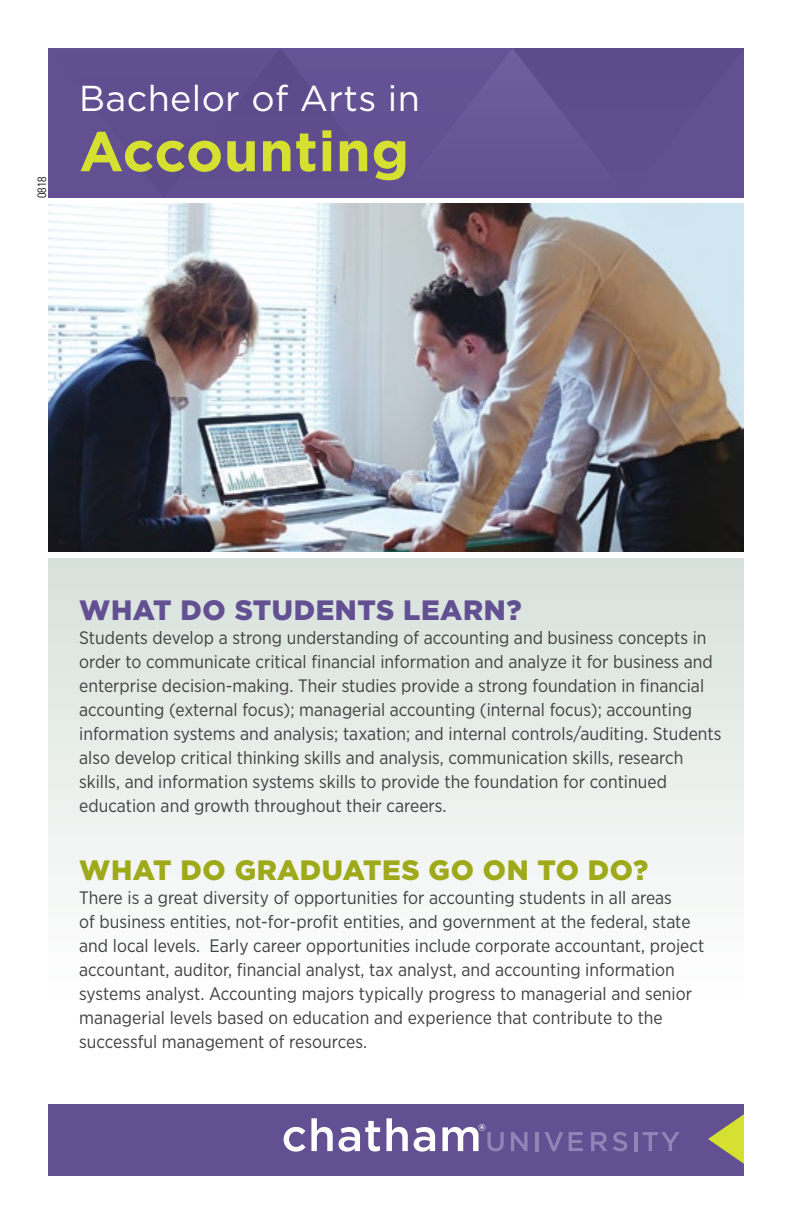
<style>
.page{position:relative;width:792px;height:1224px;background:#fff}
.page>*{position:absolute;margin:0;border:0;box-sizing:border-box;transform-origin:0 0}
.t1{font:700 56px "Gotham";letter-spacing:.01em;color:#d6e031}
.t2{font:36px "Gotham";letter-spacing:.01em;color:#fff}
.t3{font:900 28px "Gotham";letter-spacing:.02em;color:#9faa1b}
.t4{font:900 28px "Gotham";letter-spacing:.02em;color:#625093}
.t5{font:18px/24px "Gotham Narrow";color:#414042}
.t6{font:300 condensed 12px "Univers";color:#000}
</style>
<div class="page">
<div style="left:48px;top:558px;width:696px;height:437px;background:linear-gradient(to bottom,#d7e1db,#fefeff)"></div>
<div style="left:48px;top:48px;width:696px;height:150px;background:#625093"></div>
<div style="left:48px;top:1104px;width:696px;height:72px;background:#625093"></div>
<svg style="left:708px;top:1114px;width:36px;height:50px"></svg>
<svg style="left:284px;top:1118px;width:49px;height:34px"></svg>
<svg style="left:339px;top:1121px;width:41px;height:31px"></svg>
<svg style="left:387px;top:1118px;width:21px;height:33px"></svg>
<svg style="left:414px;top:1127px;width:21px;height:25px"></svg>
<svg style="left:511px;top:1132px;width:17px;height:19px"></svg>
<hr style="left:535px;top:1132px;width:4px;height:19px;background:#9285b6">
<svg style="left:545px;top:1132px;width:18px;height:19px"></svg>
<svg style="left:569px;top:1132px;width:14px;height:19px"></svg>
<svg style="left:591px;top:1132px;width:16px;height:19px"></svg>
<svg style="left:613px;top:1132px;width:14px;height:19px"></svg>
<hr style="left:634px;top:1132px;width:3px;height:19px;background:#9285b6">
<svg style="left:643px;top:1132px;width:37px;height:19px"></svg>
<svg style="left:442px;top:1124px;width:62px;height:27px"></svg>
<img style="left:48px;top:204px;width:696px;height:348px">
<p class="t6" style="left:35px;top:198px;width:23px;rotate:-90deg">0818</p>
<h2 class="t2" style="left:79px;top:79px;width:342px">Bachelor of Arts in</h2>
<h1 class="t1" style="left:79px;top:119px;width:331px">Accounting</h1>
<h3 class="t4" style="left:79px;top:594px;width:444px">WHAT DO STUDENTS LEARN?</h3>
<p class="t5" style="left:79px;top:625px;width:644px">Students develop a strong understanding of accounting and business concepts in order to communicate critical financial information and analyze it for business and enterprise decision-making. Their studies provide a strong foundation in financial accounting (external focus); managerial accounting (internal focus); accounting information systems and analysis; taxation; and internal controls/auditing. Students also develop critical thinking skills and analysis, communication skills, research skills, and information systems skills to provide the foundation for continued education and growth throughout their careers.</p>
<h3 class="t3" style="left:79px;top:854px;width:571px">WHAT DO GRADUATES GO ON TO DO?</h3>
<p class="t5" style="left:79px;top:885px;width:627px">There is a great diversity of opportunities for accounting students in all areas<br>of business entities, not-for-profit entities, and government at the federal, state and local levels. Early career opportunities include corporate accountant, project accountant, auditor, financial analyst, tax analyst, and accounting information systems analyst. Accounting majors typically progress to managerial and senior managerial levels based on education and experience that contribute to the successful management of resources.</p>
</div>
